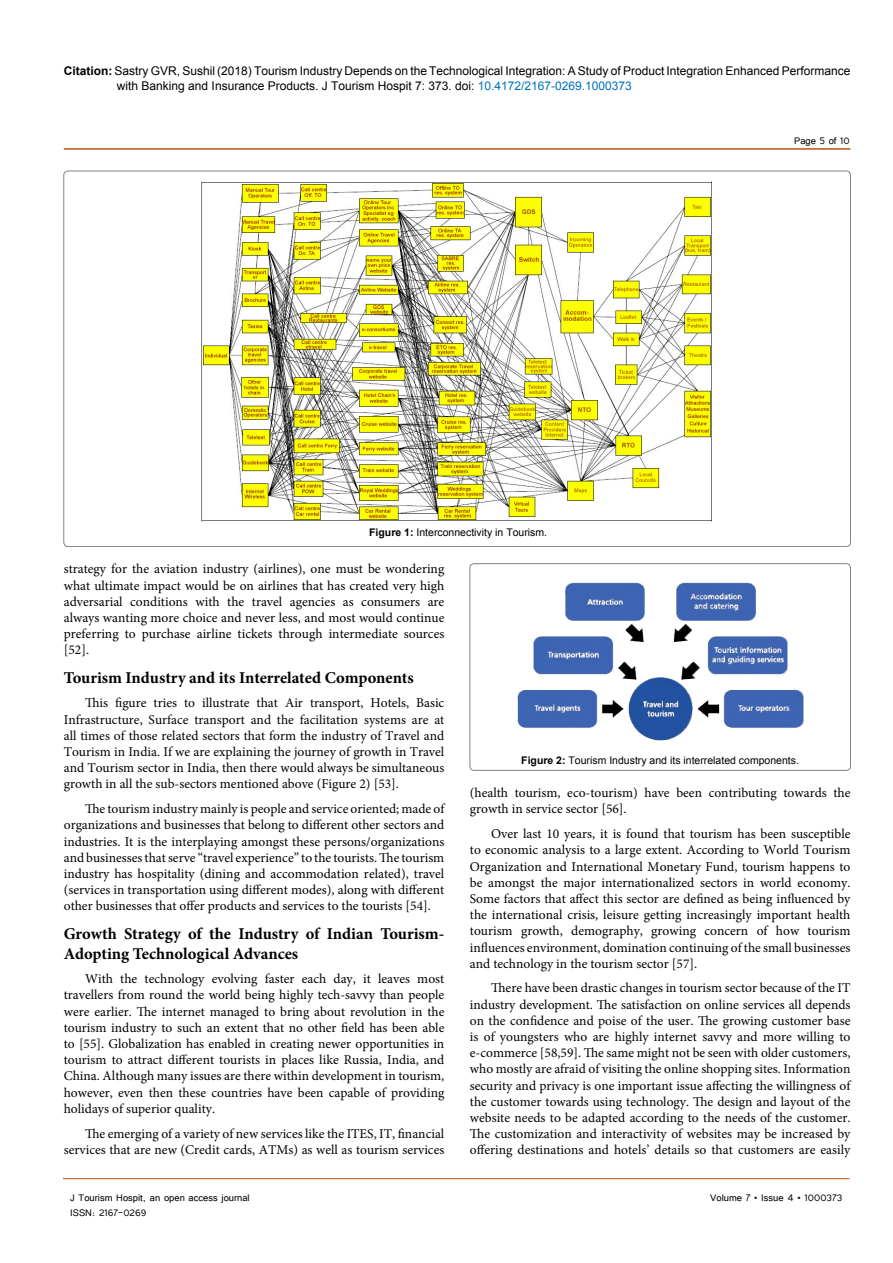
<style>
.page{position:relative;width:893px;height:1263px;background:#fff}
.page>*{position:absolute;margin:0;border:0;box-sizing:border-box;transform-origin:0 0}
.t1{font:700 16.5px/19.8px "Minion Pro";letter-spacing:-.005em;color:#000}
.t2{font:13.5px/16.2px "Minion Pro";color:#000;text-align:justify}
.t3{font:12px/14.4px "Arial";color:#000}
.t4{font:12px "Tunga";color:#000}
.t5{font:10.5px "Arial";color:#000}
.s1{font-weight:700}
.s2{color:#0072bc}
</style>
<div class="page">
<hr style="left:64px;top:148px;width:786px;height:2px;background:#be4f18">
<hr style="left:63px;top:1178px;width:787px;height:1px;background:#be4f18">
<img style="left:202px;top:182px;width:510px;height:340px">
<img style="left:517px;top:582px;width:287px;height:159px">
<div style="left:470px;top:564px;width:380px;height:206px;border:1px solid #000;border-radius:4px"></div>
<p class="t3" style="left:117px;top:64px;width:735px;text-indent:-53px"><span class="s1">Citation:</span> Sastry GVR, Sushil (2018) Tourism Industry Depends on the Technological Integration: A Study of Product Integration Enhanced Performance with Banking and Insurance Products. J Tourism Hospit 7: 373. doi: <span class="s2">10.4172/2167-0269.1000373</span></p>
<p class="t5" style="left:369px;top:525px;width:179px"><span class="s1">Figure 1:</span> Interconnectivity in Tourism.</p>
<p class="t4" style="left:794px;top:133px;width:57px">Page 5 of 10</p>
<p class="t2" style="left:64px;top:561px;width:382px">strategy for the aviation industry (airlines), one must be wondering what ultimate impact would be on airlines that has created very high adversarial conditions with the travel agencies as consumers are always wanting more choice and never less, and most would continue preferring to purchase airline tickets through intermediate sources [52].</p>
<p class="t1" style="left:64px;top:667px;width:351px">Tourism Industry and its Interrelated Components</p>
<p class="t2" style="left:64px;top:695px;width:382px;text-indent:21px">This figure tries to illustrate that Air transport, Hotels, Basic Infrastructure, Surface transport and the facilitation systems are at all times of those related sectors that form the industry of Travel and Tourism in India. If we are explaining the journey of growth in Travel and Tourism sector in India, then there would always be simultaneous growth in all the sub-sectors mentioned above (Figure 2) [53].</p>
<p class="t2" style="left:64px;top:801px;width:382px;text-indent:21px">The tourism industry mainly is people and service oriented; made of organizations and businesses that belong to different other sectors and industries. It is the interplaying amongst these persons/organizations and businesses that serve “travel experience” to the tourists. The tourism industry has hospitality (dining and accommodation related), travel (services in transportation using different modes), along with different other businesses that offer products and services to the tourists [54].</p>
<p class="t1" style="left:64px;top:923px;width:382px">Growth Strategy of the Industry of Indian Tourism-<br>Adopting Technological Advances</p>
<p class="t2" style="left:64px;top:971px;width:382px;text-indent:21px">With the technology evolving faster each day, it leaves most travellers from round the world being highly tech-savvy than people were earlier. The internet managed to bring about revolution in the tourism industry to such an extent that no other field has been able to [55]. Globalization has enabled in creating newer opportunities in tourism to attract different tourists in places like Russia, India, and China. Although many issues are there within development in tourism, however, even then these countries have been capable of providing holidays of superior quality.</p>
<p class="t2" style="left:64px;top:1125px;width:382px;text-align:right">The emerging of a variety of new services like the ITES, IT, financial services that are new (Credit cards, ATMs) as well as tourism services</p>
<p class="t5" style="left:521px;top:753px;width:279px"><span class="s1">Figure 2:</span> Tourism Industry and its interrelated components.</p>
<p class="t2" style="left:470px;top:785px;width:382px">(health tourism, eco-tourism) have been contributing towards the growth in service sector [56].</p>
<p class="t2" style="left:470px;top:826px;width:382px;text-indent:21px">Over last 10 years, it is found that tourism has been susceptible to economic analysis to a large extent. According to World Tourism Organization and International Monetary Fund, tourism happens to be amongst the major internationalized sectors in world economy.<br>Some factors that affect this sector are defined as being influenced by the international crisis, leisure getting increasingly important health tourism growth, demography, growing concern of how tourism influences environment, domination continuing of the small businesses and technology in the tourism sector [57].</p>
<p class="t2" style="left:470px;top:980px;width:382px;text-indent:21px">There have been drastic changes in tourism sector because of the IT industry development. The satisfaction on online services all depends on the confidence and poise of the user. The growing customer base is of youngsters who are highly internet savvy and more willing to e-commerce [58,59]. The same might not be seen with older customers, who mostly are afraid of visiting the online shopping sites. Information security and privacy is one important issue affecting the willingness of the customer towards using technology. The design and layout of the website needs to be adapted according to the needs of the customer.<br>The customization and interactivity of websites may be increased by offering destinations and hotels’ details so that customers are easily</p>
<p class="t4" style="left:70px;top:1190px;width:181px">J Tourism Hospit, an open access journal</p>
<p class="t4" style="left:710px;top:1190px;width:133px">Volume 7 • Issue 4 • 1000373</p>
<p class="t4" style="left:70px;top:1204px;width:78px">ISSN: 2167-0269</p>
</div>
